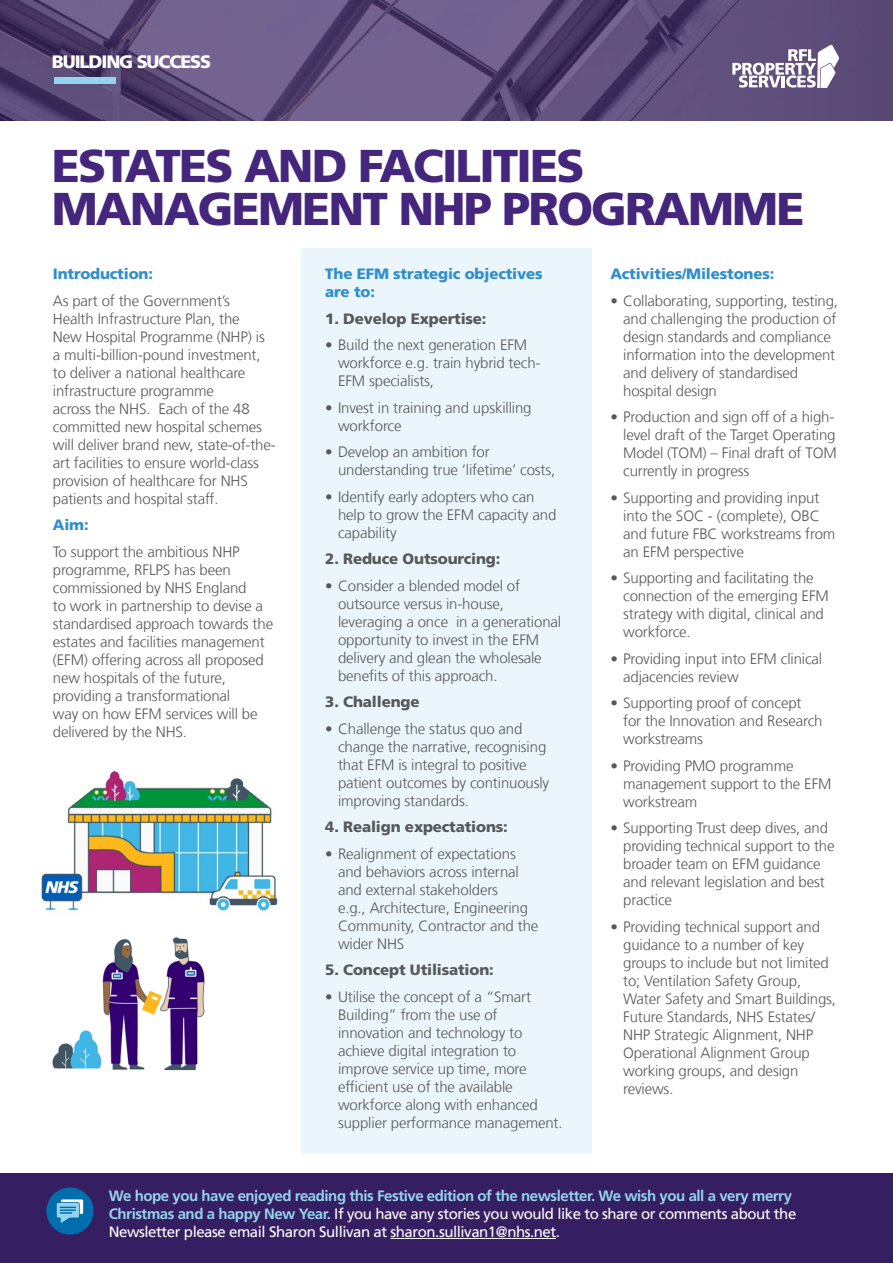
<style>
.page{position:relative;width:893px;height:1263px;background:#fff}
.page>*{position:absolute;margin:0;border:0;box-sizing:border-box;transform-origin:0 0}
.t1{font:900 46.05px/42.5px "Frutiger LT Com";letter-spacing:-.04em;color:#45267d}
.t2{font:900 18px "Frutiger LT Com";letter-spacing:-.06em;color:#fff}
.t3{font:300 15px/18px "Frutiger LT Com";letter-spacing:-.01em;color:#57585a}
.t4{font:15px/18px "Frutiger LT Com";letter-spacing:-.03em;color:#fff}
.t5{font:900 15px "Frutiger LT Com";letter-spacing:-.01em;color:#57585a}
.t6{font:900 15px/18px "Frutiger LT Com";letter-spacing:-.01em;color:#308ecd}
.s1{font-weight:700;color:#94d4ed}
</style>
<div class="page">
<div style="left:301px;top:248px;width:290px;height:904px;background:#eaf6fb"></div>
<img style="left:0;top:0;width:893px;height:121px">
<div style="left:54px;top:77px;width:62px;height:6px;background:#94d4ed"></div>
<svg style="left:732px;top:45px;width:107px;height:43px"></svg>
<img style="left:52px;top:937px;width:153px;height:134px">
<img style="left:41px;top:770px;width:237px;height:141px">
<div style="left:0;top:1174px;width:893px;height:89px;background:#361e62"></div>
<hr style="left:390px;top:1238px;width:166px;height:1px;background:#fff">
<div style="left:46px;top:1187px;width:48px;height:47px;background:#006ead;border-radius:50%"></div>
<svg style="left:57px;top:1199px;width:26px;height:24px"></svg>
<p class="t2" style="left:52px;top:50px;width:161px">BUILDING SUCCESS</p>
<p class="t1" style="left:52px;top:145px;width:754px">ESTATES AND FACILITIES<br>MANAGEMENT NHP PROGRAMME</p>
<p class="t6" style="left:53px;top:265px;width:102px">Introduction:</p>
<p class="t3" style="left:53px;top:291px;width:224px">As part of the Government’s<br>Health Infrastructure Plan, the<br>New Hospital Programme (NHP) is a multi-billion-pound investment, to deliver a national healthcare infrastructure programme<br>across the NHS. Each of the 48 committed new hospital schemes will deliver brand new, state-of-the&shy;art facilities to ensure world-class provision of healthcare for NHS patients and hospital staff.</p>
<p class="t6" style="left:53px;top:516px;width:37px">Aim:</p>
<p class="t3" style="left:53px;top:542px;width:222px">To support the ambitious NHP programme, RFLPS has been commissioned by NHS England<br>to work in partnership to devise a standardised approach towards the estates and facilities management (EFM) offering across all proposed new hospitals of the future, providing a transformational<br>way on how EFM services will be delivered by the NHS.</p>
<p class="t6" style="left:325px;top:265px;width:219px">The EFM strategic objectives are to:</p>
<p class="t5" style="left:325px;top:309px;width:163px">1. Develop Expertise:</p>
<p class="t3" style="left:338px;top:336px;width:204px;text-indent:-13px">• Build the next generation EFM workforce e.g. train hybrid tech-<br>EFM specialists,</p>
<p class="t3" style="left:338px;top:398px;width:195px;text-indent:-13px">• Invest in training and upskilling workforce</p>
<p class="t3" style="left:338px;top:443px;width:219px;text-indent:-13px">• Develop an ambition for understanding true ‘lifetime’ costs,</p>
<p class="t3" style="left:338px;top:488px;width:220px;text-indent:-13px">• Identify early adopters who can help to grow the EFM capacity and capability</p>
<p class="t5" style="left:325px;top:550px;width:177px">2. Reduce Outsourcing:</p>
<p class="t3" style="left:338px;top:577px;width:225px;text-indent:-13px">• Consider a blended model of outsource versus in-house, leveraging a once in a generational opportunity to invest in the EFM delivery and glean the wholesale benefits of this approach.</p>
<p class="t5" style="left:325px;top:693px;width:96px">3. Challenge</p>
<p class="t3" style="left:338px;top:720px;width:213px;text-indent:-13px">• Challenge the status quo and change the narrative, recognising that EFM is integral to positive patient outcomes by continuously improving standards.</p>
<p class="t5" style="left:325px;top:818px;width:184px">4. Realign expectations:</p>
<p class="t3" style="left:338px;top:845px;width:202px;text-indent:-13px">• Realignment of expectations and behaviors across internal and external stakeholders<br>e.g., Architecture, Engineering<br>Community, Contractor and the wider NHS</p>
<p class="t5" style="left:325px;top:961px;width:170px">5. Concept Utilisation:</p>
<p class="t3" style="left:338px;top:988px;width:226px;text-indent:-13px">• Utilise the concept of a “Smart<br>Building” from the use of innovation and technology to achieve digital integration to improve service up time, more efficient use of the available workforce along with enhanced supplier performance management.</p>
<p class="t6" style="left:610px;top:265px;width:165px">Activities/Milestones:</p>
<p class="t3" style="left:623px;top:291px;width:216px;text-indent:-13px">• Collaborating, supporting, testing, and challenging the production of design standards and compliance information into the development and delivery of standardised hospital design</p>
<p class="t3" style="left:623px;top:408px;width:215px;text-indent:-13px">• Production and sign off of a high&shy;level draft of the Target Operating<br>Model (TOM) – Final draft of TOM currently in progress</p>
<p class="t3" style="left:623px;top:488px;width:214px;text-indent:-13px">• Supporting and providing input into the SOC - (complete), OBC and future FBC workstreams from an EFM perspective</p>
<p class="t3" style="left:623px;top:569px;width:207px;text-indent:-13px">• Supporting and facilitating the connection of the emerging EFM strategy with digital, clinical and workforce.</p>
<p class="t3" style="left:623px;top:650px;width:201px;text-indent:-13px">• Providing input into EFM clinical adjacencies review</p>
<p class="t3" style="left:623px;top:694px;width:201px;text-indent:-13px">• Supporting proof of concept for the Innovation and Research workstreams</p>
<p class="t3" style="left:623px;top:757px;width:210px;text-indent:-13px">• Providing PMO programme management support to the EFM workstream</p>
<p class="t3" style="left:623px;top:819px;width:213px;text-indent:-13px">• Supporting Trust deep dives, and providing technical support to the broader team on EFM guidance and relevant legislation and best practice</p>
<p class="t3" style="left:623px;top:918px;width:214px;text-indent:-13px">• Providing technical support and guidance to a number of key groups to include but not limited to; Ventilation Safety Group,<br>Water Safety and Smart Buildings,<br>Future Standards, NHS Estates/<br>NHP Strategic Alignment, NHP<br>Operational Alignment Group working groups, and design reviews.</p>
<p class="t4" style="left:109px;top:1187px;width:689px"><span class="s1">We hope you have enjoyed reading this Festive edition of the newsletter. We wish you all a very merry<br>Christmas and a happy New Year.</span> If you have any stories you would like to share or comments about the<br>Newsletter please email Sharon Sullivan at sharon.sullivan1@nhs.net.</p>
</div>
